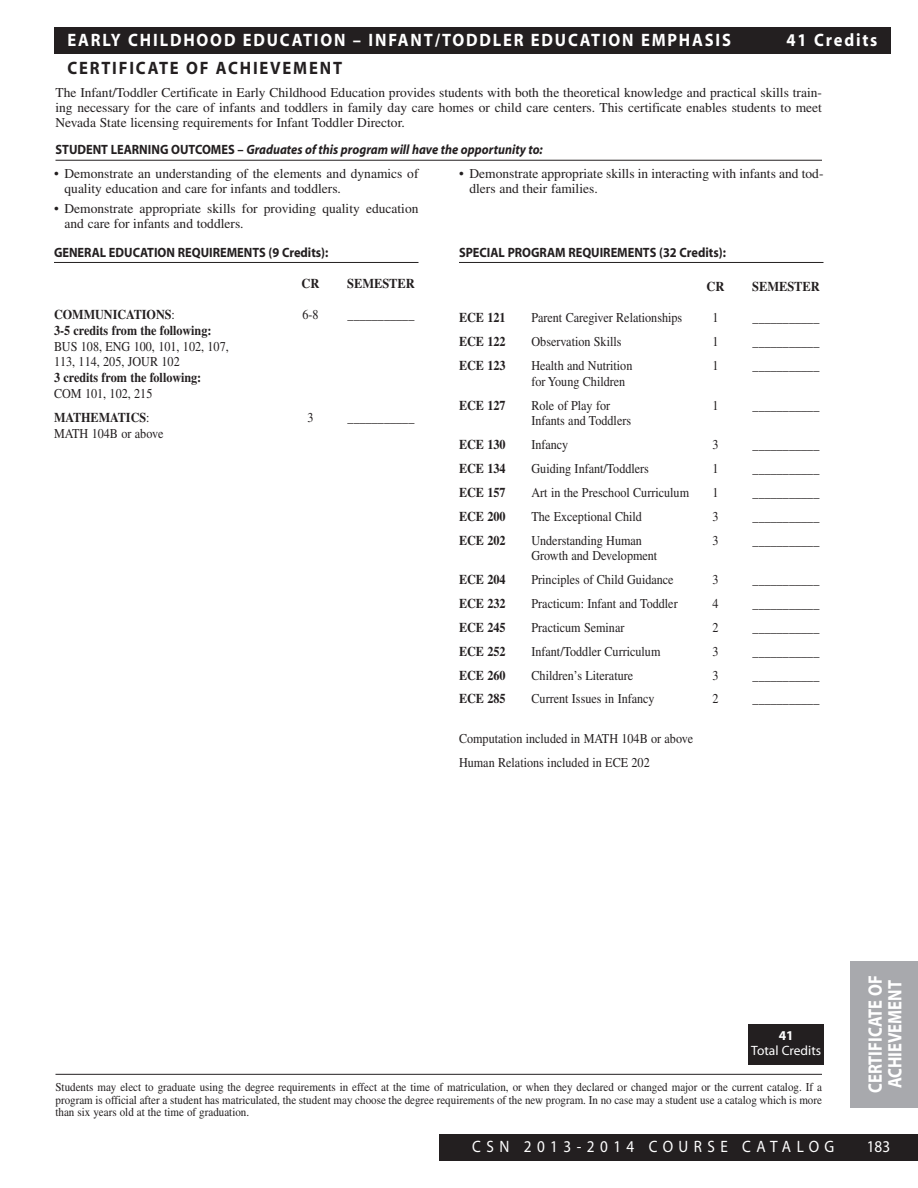
<style>
.page{position:relative;width:918px;height:1188px;background:#fff}
.page>*{position:absolute;margin:0;border:0;box-sizing:border-box;transform-origin:0 0}
.t1{font:700 19.5px/19.5px "Myriad";color:#fff;scale:.85 1}
.t2{font:700 18px "Myriad";letter-spacing:.11em;color:#fff;scale:.92 1}
.t3{font:700 18px "Myriad";letter-spacing:.11em;color:#231f20;scale:.92 1}
.t4{font:16.5px "Myriad";letter-spacing:.36em;color:#fff;scale:.92 1}
.t5{font:13.5px/23.9px "Times";color:#231f20;scale:.9 1}
.t6{font:13.5px/15px "Times";color:#231f20}
.t7{font:700 13.5px "Times";color:#231f20;scale:.9 1}
.t8{font:700 13.5px "Myriad";color:#231f20;scale:.92 1}
.t9{font:italic 700 13.5px "Myriad";color:#231f20;scale:.92 1}
.t10{font:700 13.5px "Times";color:#231f20;scale:.92 1}
.t11{font:13.5px "Myriad";color:#fff}
.t12{font:700 13.5px "Myriad";color:#fff}
.t13{font:12px/12.8px "Times";color:#231f20;text-align:justify;scale:.92 1}
.s1{font-style:normal}
.s2{font-weight:400}
.s3{font-weight:700}
</style>
<div class="page">
<div style="left:54px;top:27px;width:837px;height:27px;background:#231f20"></div>
<div style="left:439px;top:1134px;width:479px;height:27px;background:#231f20"></div>
<hr style="left:56px;top:1074px;width:766px;height:1px;background:#231f20">
<div style="left:850px;top:961px;width:68px;height:147px;background:#a8a9ad"></div>
<div style="left:748px;top:1024px;width:76px;height:40px;background:#231f20"></div>
<hr style="left:54px;top:262px;width:364px;height:1px;background:#231f20">
<hr style="left:459px;top:262px;width:365px;height:1px;background:#231f20">
<hr style="left:56px;top:160px;width:766px;height:1px;background:#231f20">
<h2 class="t2" style="left:68px;top:33px;width:723px">EARLY CHILDHOOD EDUCATION – INFANT/TODDLER EDUCATION EMPHASIS</h2>
<h2 class="t2" style="left:787px;top:33px;width:100px">41 Credits</h2>
<h2 class="t3" style="left:68px;top:61px;width:300px">CERTIFICATE OF ACHIEVEMENT</h2>
<p class="t6" style="left:55px;top:87px;width:768px;text-align:justify">The Infant/Toddler Certificate in Early Childhood Education provides students with both the theoretical knowledge and practical skills train&shy;ing necessary for the care of infants and toddlers in family day care homes or child care centers. This certificate enables students to meet Nevada State licensing requirements for Infant Toddler Director.</p>
<p class="t9" style="left:56px;top:145px;width:531px"><span class="s1">STUDENT LEARNING OUTCOMES –</span> Graduates of this program will have the opportunity to:</p>
<p class="t6" style="left:65px;top:167px;width:356px;text-indent:-11px">• Demonstrate an understanding of the elements and dynamics of quality education and care for infants and toddlers.</p>
<p class="t6" style="left:65px;top:203px;width:356px;text-indent:-11px">• Demonstrate appropriate skills for providing quality education and care for infants and toddlers.</p>
<p class="t6" style="left:470px;top:167px;width:356px;text-indent:-11px">• Demonstrate appropriate skills in interacting with infants and tod&shy;dlers and their families.</p>
<p class="t8" style="left:54px;top:247px;width:300px">GENERAL EDUCATION REQUIREMENTS (9 Credits):</p>
<p class="t10" style="left:302px;top:279px;width:21px">CR</p>
<p class="t10" style="left:347px;top:279px;width:75px">SEMESTER</p>
<p class="t7" style="left:54px;top:310px;width:136px">COMMUNICATIONS<span class="s2">:</span></p>
<p class="t5" style="left:302px;top:304px;width:19px">6-8</p>
<p class="t5" style="left:348px;top:304px;width:76px">___________</p>
<p class="t7" style="left:54px;top:326px;width:176px">3-5 credits from the following:</p>
<p class="t5" style="left:54px;top:340px;width:196px;line-height:15.8px">BUS 108, ENG 100, 101, 102, 107,<br>113, 114, 205, JOUR 102</p>
<p class="t7" style="left:54px;top:373px;width:165px">3 credits from the following:</p>
<p class="t5" style="left:54px;top:383px;width:111px">COM 101, 102, 215<br><span class="s3">MATHEMATICS</span>:</p>
<p class="t5" style="left:307px;top:407px;width:8px">3</p>
<p class="t5" style="left:348px;top:407px;width:76px">___________</p>
<p class="t5" style="left:54px;top:423px;width:123px">MATH 104B or above</p>
<p class="t8" style="left:459px;top:247px;width:292px">SPECIAL PROGRAM REQUIREMENTS (32 Credits):</p>
<p class="t10" style="left:707px;top:282px;width:21px">CR</p>
<p class="t10" style="left:752px;top:282px;width:75px">SEMESTER</p>
<p class="t7" style="left:459px;top:313px;width:53px">ECE 121</p>
<p class="t5" style="left:532px;top:307px;width:169px">Parent Caregiver Relationships</p>
<p class="t5" style="left:712px;top:307px;width:8px">1</p>
<p class="t5" style="left:753px;top:307px;width:76px">___________</p>
<p class="t7" style="left:459px;top:337px;width:53px">ECE 122</p>
<p class="t5" style="left:532px;top:331px;width:102px">Observation Skills</p>
<p class="t5" style="left:712px;top:331px;width:8px">1</p>
<p class="t5" style="left:753px;top:331px;width:76px">___________</p>
<p class="t7" style="left:459px;top:361px;width:53px">ECE 123</p>
<p class="t5" style="left:531px;top:355px;width:114px">Health and Nutrition</p>
<p class="t5" style="left:712px;top:355px;width:8px">1</p>
<p class="t5" style="left:753px;top:355px;width:76px">___________</p>
<p class="t5" style="left:531px;top:371px;width:106px">for Young Children</p>
<p class="t7" style="left:459px;top:401px;width:53px">ECE 127</p>
<p class="t5" style="left:531px;top:395px;width:89px">Role of Play for</p>
<p class="t5" style="left:712px;top:395px;width:8px">1</p>
<p class="t5" style="left:753px;top:395px;width:76px">___________</p>
<p class="t5" style="left:531px;top:410px;width:112px">Infants and Toddlers</p>
<p class="t7" style="left:459px;top:440px;width:53px">ECE 130</p>
<p class="t5" style="left:532px;top:434px;width:42px">Infancy</p>
<p class="t5" style="left:712px;top:434px;width:8px">3</p>
<p class="t5" style="left:753px;top:434px;width:76px">___________</p>
<p class="t7" style="left:459px;top:464px;width:53px">ECE 134</p>
<p class="t5" style="left:532px;top:458px;width:132px">Guiding Infant/Toddlers</p>
<p class="t5" style="left:712px;top:458px;width:8px">1</p>
<p class="t5" style="left:753px;top:458px;width:76px">___________</p>
<p class="t7" style="left:459px;top:488px;width:53px">ECE 157</p>
<p class="t5" style="left:532px;top:482px;width:177px">Art in the Preschool Curriculum</p>
<p class="t5" style="left:712px;top:482px;width:8px">1</p>
<p class="t5" style="left:753px;top:482px;width:76px">___________</p>
<p class="t7" style="left:459px;top:512px;width:53px">ECE 200</p>
<p class="t5" style="left:532px;top:506px;width:124px">The Exceptional Child</p>
<p class="t5" style="left:712px;top:506px;width:8px">3</p>
<p class="t5" style="left:753px;top:506px;width:76px">___________</p>
<p class="t7" style="left:459px;top:536px;width:53px">ECE 202</p>
<p class="t5" style="left:531px;top:530px;width:124px">Understanding Human</p>
<p class="t5" style="left:712px;top:530px;width:8px">3</p>
<p class="t5" style="left:753px;top:530px;width:76px">___________</p>
<p class="t5" style="left:531px;top:545px;width:141px">Growth and Development</p>
<p class="t7" style="left:459px;top:575px;width:53px">ECE 204</p>
<p class="t5" style="left:532px;top:569px;width:160px">Principles of Child Guidance</p>
<p class="t5" style="left:712px;top:569px;width:8px">3</p>
<p class="t5" style="left:753px;top:569px;width:76px">___________</p>
<p class="t7" style="left:459px;top:599px;width:53px">ECE 232</p>
<p class="t5" style="left:532px;top:593px;width:164px">Practicum: Infant and Toddler</p>
<p class="t5" style="left:712px;top:593px;width:8px">4</p>
<p class="t5" style="left:753px;top:593px;width:76px">___________</p>
<p class="t7" style="left:459px;top:623px;width:53px">ECE 245</p>
<p class="t5" style="left:532px;top:617px;width:105px">Practicum Seminar</p>
<p class="t5" style="left:712px;top:617px;width:8px">2</p>
<p class="t5" style="left:753px;top:617px;width:76px">___________</p>
<p class="t7" style="left:459px;top:647px;width:53px">ECE 252</p>
<p class="t5" style="left:532px;top:641px;width:145px">Infant/Toddler Curriculum</p>
<p class="t5" style="left:712px;top:641px;width:8px">3</p>
<p class="t5" style="left:753px;top:641px;width:76px">___________</p>
<p class="t7" style="left:459px;top:671px;width:53px">ECE 260</p>
<p class="t5" style="left:531px;top:665px;width:115px">Children’s Literature</p>
<p class="t5" style="left:712px;top:665px;width:8px">3</p>
<p class="t5" style="left:753px;top:665px;width:76px">___________</p>
<p class="t7" style="left:459px;top:694px;width:53px">ECE 285</p>
<p class="t5" style="left:531px;top:688px;width:138px">Current Issues in Infancy</p>
<p class="t5" style="left:712px;top:688px;width:8px">2</p>
<p class="t5" style="left:753px;top:688px;width:76px">___________</p>
<p class="t5" style="left:459px;top:728px;width:262px">Computation included in MATH 104B or above<br>Human Relations included in ECE 202</p>
<p class="t12" style="left:779px;top:1030px;width:16px">41</p>
<p class="t11" style="left:751px;top:1045px;width:71px">Total Credits</p>
<p class="t13" style="left:56px;top:1082px;width:835px">Students may elect to graduate using the degree requirements in effect at the time of matriculation, or when they declared or changed major or the current catalog. If a program is official after a student has matriculated, the student may choose the degree requirements of the new program. In no case may a student use a catalog which is more than six years old at the time of graduation.</p>
<h1 class="t1" style="left:867px;top:1093px;width:139px;rotate:-90deg">CERTIFICATE OF<br>ACHIEVEMENT</h1>
<p class="t4" style="left:472px;top:1141px;width:395px">CSN 2013-2014 COURSE CATALOG</p>
<p class="t4" style="left:867px;top:1141px;width:27px">183</p>
</div>
